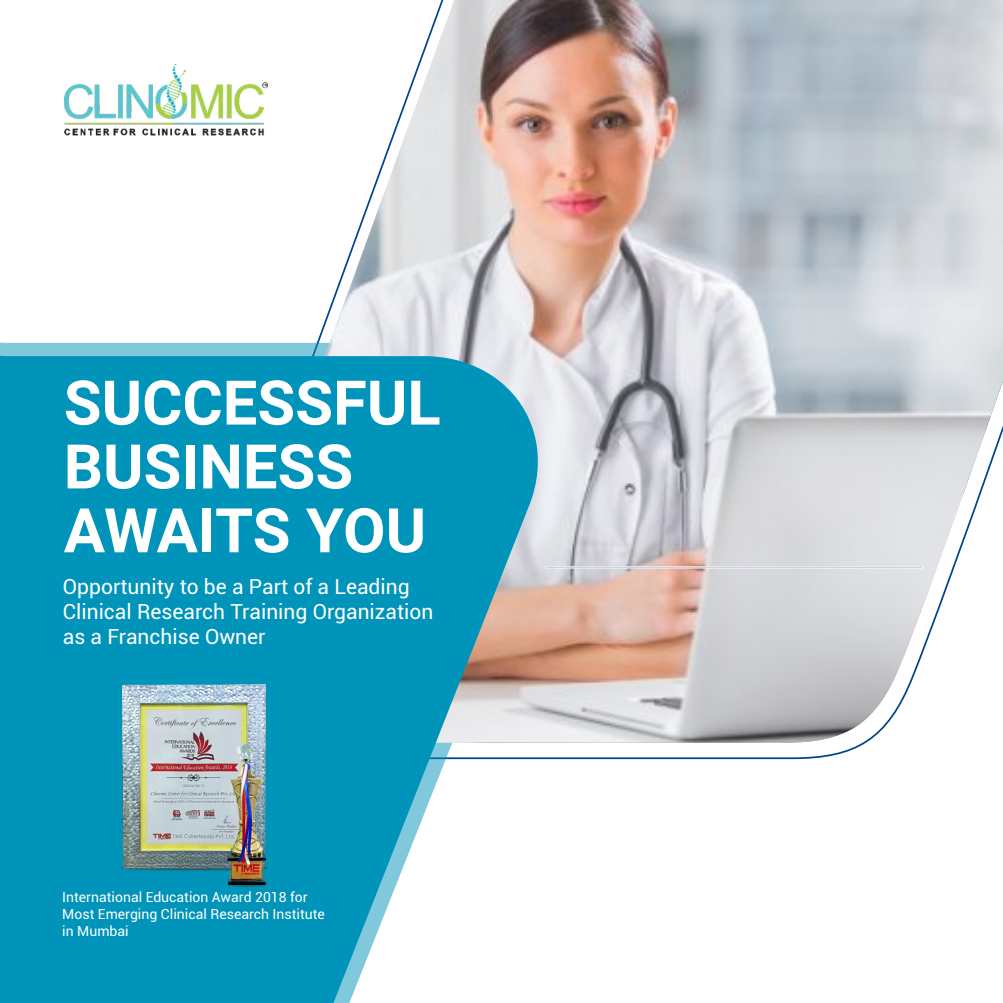
<style>
.page{position:relative;width:1003px;height:1003px;background:#fff}
.page>*{position:absolute;margin:0;border:0;box-sizing:border-box;transform-origin:0 0}
.t1{font:700 61.6px/63.9px "Roboto";color:#fff}
.t2{font:21px/25.2px "Roboto";color:#fff}
.t3{font:14px/16.8px "Roboto";color:#fff}
</style>
<div class="page">
<img style="left:184px;top:0;width:818px;height:742px">
<svg style="left:0;top:355px;width:557px;height:647px;background:#30a5c3"></svg>
<svg style="left:545px;top:566px;width:377px;height:2px"></svg>
<img style="left:64px;top:64px;width:203px;height:75px">
<img style="left:121px;top:863px;width:147px;height:7px">
<img style="left:228px;top:883px;width:38px;height:3px">
<img style="left:123px;top:684px;width:143px;height:199px">
<h1 class="t1" style="left:64px;top:377px;width:378px">SUCCESSFUL<br>BUSINESS<br>AWAITS YOU</h1>
<p class="t2" style="left:63px;top:576px;width:372px">Opportunity to be a Part of a Leading<br>Clinical Research Training Organization as a Franchise Owner</p>
<p class="t3" style="left:62px;top:889px;width:264px">International Education Award 2018 for<br>Most Emerging Clinical Research Institute in Mumbai</p>
</div>
